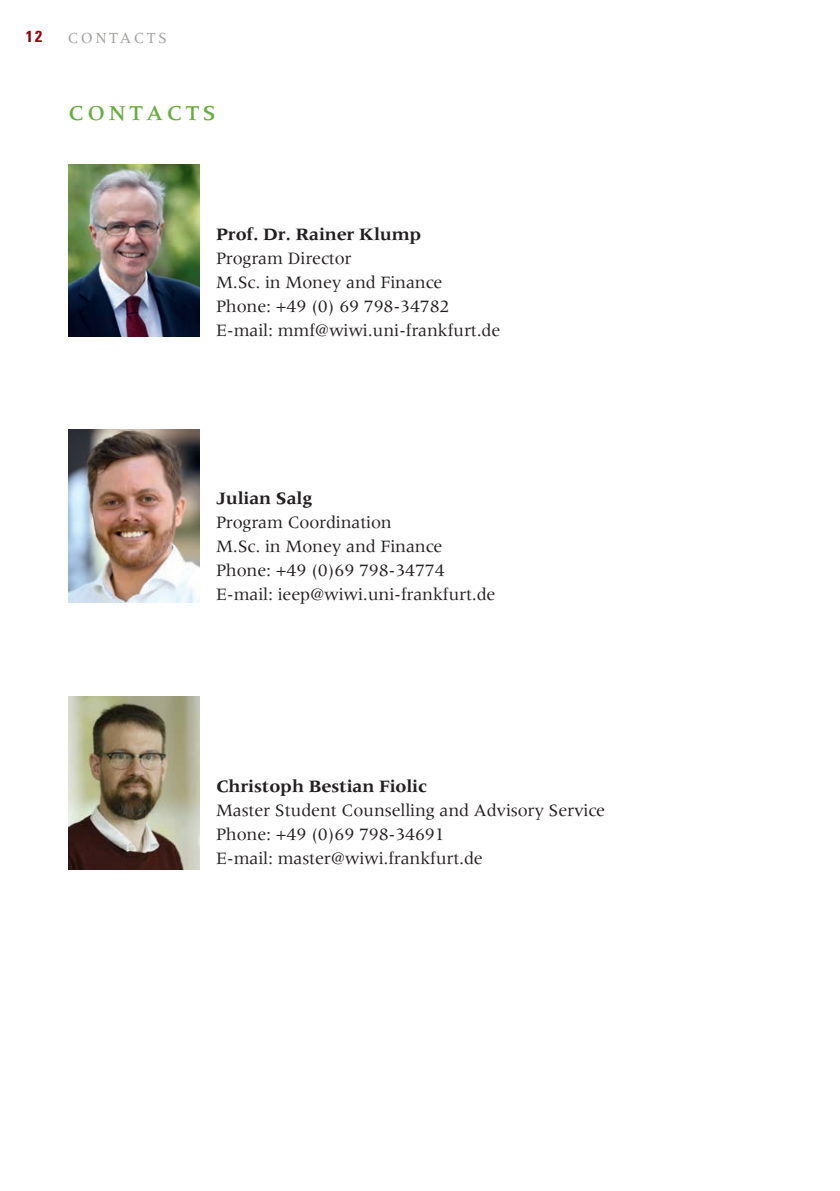
<style>
.page{position:relative;width:840px;height:1191px;background:#fff}
.page>*{position:absolute;margin:0;border:0;box-sizing:border-box;transform-origin:0 0}
.t1{font:500 22px "Meridien";letter-spacing:.15em;color:#66ae3d}
.t2{font:18px/24px "Meridien";letter-spacing:-.01em;color:#231f20}
.t3{font:700 18px "Meridien";letter-spacing:-.01em;color:#231f20}
.t4{font:16px "Meridien";letter-spacing:.15em;color:#a0a29e}
.t5{font:700 condensed 16px "Univers";color:#940408}
</style>
<div class="page">
<img style="left:68px;top:164px;width:131px;height:172px">
<img style="left:68px;top:696px;width:131px;height:173px">
<hr style="left:839px;top:68px;width:1px;height:1077px;background:#deddd6">
<img style="left:68px;top:429px;width:131px;height:173px">
<p class="t5" style="left:26px;top:27px;width:18px">12</p>
<p class="t4" style="left:68px;top:29px;width:101px">CONTACTS</p>
<p class="t1" style="left:68px;top:101px;width:149px">CONTACTS</p>
<p class="t3" style="left:216px;top:224px;width:207px">Prof. Dr. Rainer Klump</p>
<p class="t2" style="left:216px;top:246px;width:285px">Program Director<br>M.Sc. in Money and Finance<br>Phone: +49 (0) 69 798-34782<br>E-mail: mmf@wiwi.uni-frankfurt.de</p>
<p class="t3" style="left:216px;top:488px;width:98px">Julian Salg</p>
<p class="t2" style="left:216px;top:510px;width:281px">Program Coordination<br>M.Sc. in Money and Finance<br>Phone: +49 (0)69 798-34774<br>E-mail: ieep@wiwi.uni-frankfurt.de</p>
<p class="t3" style="left:216px;top:776px;width:212px">Christoph Bestian Fiolic</p>
<p class="t2" style="left:216px;top:798px;width:390px">Master Student Counselling and Advisory Service<br>Phone: +49 (0)69 798-34691<br>E-mail: master@wiwi.frankfurt.de</p>
</div>
